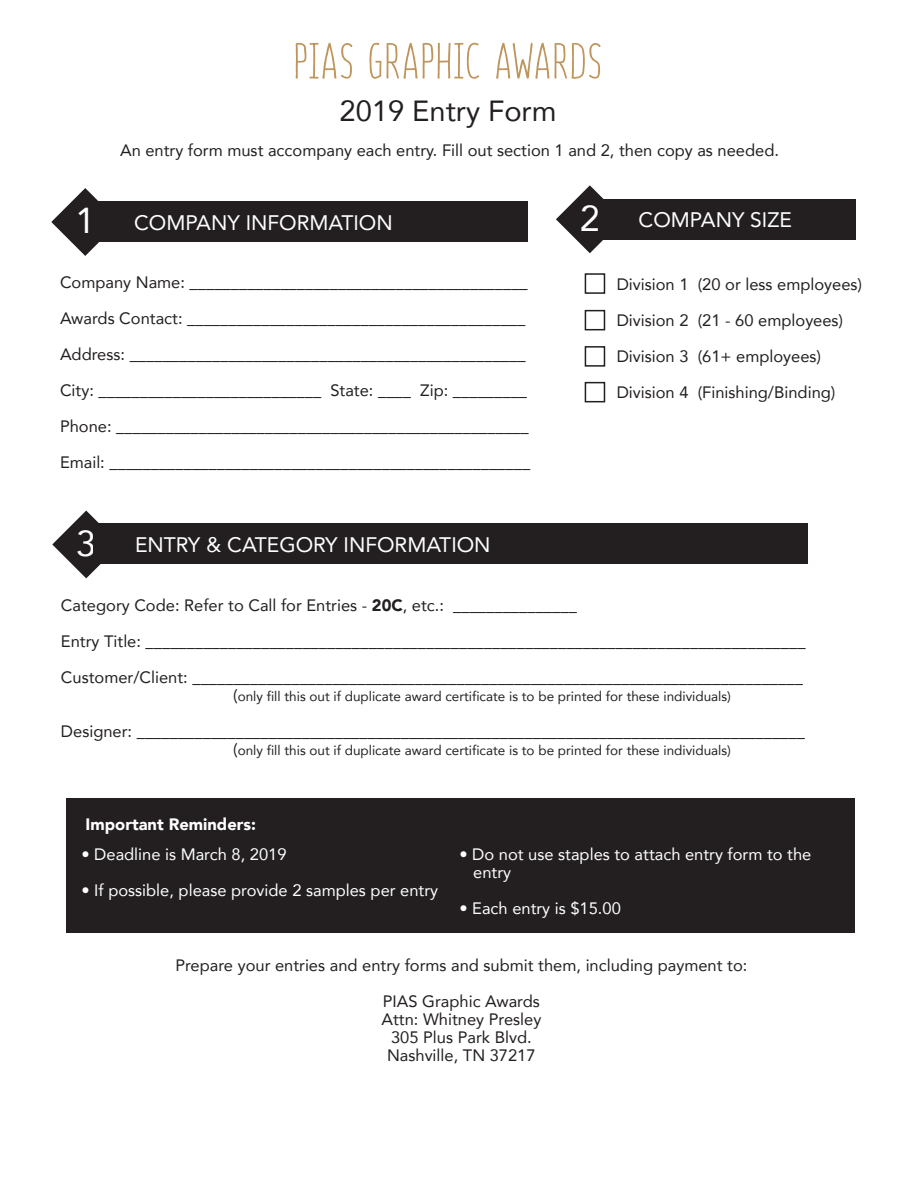
<style>
.page{position:relative;width:918px;height:1188px;background:#fff}
.page>*{position:absolute;margin:0;border:0;box-sizing:border-box;transform-origin:0 0}
.t1{font:51px "Timbra Sans";color:#be965d}
.t2{font:36px "Avenir";color:#fff}
.t3{font:29.1px "Avenir";color:#231f20}
.t4{font:21px "Avenir";color:#fff}
.t5{font:16.5px/36px "Avenir";color:#231f20}
.t6{font:16.5px/18px "Avenir";color:#fff}
.t7{font:900 16.5px "Avenir";color:#fff}
.t8{font:13.5px "Avenir";color:#231f20}
.s1{font-size:36px}
.s2{font-weight:900}
.s3{font-size:16.5px}
</style>
<div class="page">
<svg style="left:51px;top:188px;width:48px;height:68px"></svg>
<div style="left:93px;top:201px;width:435px;height:41px;background:#231f20"></div>
<svg style="left:556px;top:185px;width:48px;height:68px"></svg>
<div style="left:601px;top:199px;width:254px;height:41px;background:#231f20"></div>
<div style="left:585px;top:273px;width:20px;height:21px;border:2px solid #231f20"></div>
<div style="left:585px;top:310px;width:20px;height:20px;border:2px solid #231f20"></div>
<div style="left:585px;top:346px;width:20px;height:21px;border:2px solid #231f20"></div>
<div style="left:585px;top:382px;width:20px;height:20px;border:2px solid #231f20"></div>
<svg style="left:52px;top:511px;width:68px;height:67px"></svg>
<div style="left:94px;top:524px;width:714px;height:40px;background:#231f20"></div>
<div style="left:67px;top:798px;width:788px;height:135px;background:#231f20"></div>
<h1 class="t1" style="left:293px;top:35px;width:311px">PIAS GRAPHIC AWARDS</h1>
<h3 class="t3" style="left:340px;top:87px;width:219px">2019 Entry Form</h3>
<p class="t5" style="left:120px;top:132px;width:660px">An entry form must accompany each entry. Fill out section 1 and 2, then copy as needed.</p>
<p class="t4" style="left:75px;top:205px;width:319px"><span class="s1">1</span> COMPANY INFORMATION</p>
<p class="t5" style="left:60px;top:264px;width:472px">Company Name: _________________________________________ Awards Contact: _________________________________________ Address: ________________________________________________ City: ___________________________ State: ____ Zip: _________ Phone: __________________________________________________ Email: ___________________________________________________</p>
<p class="t4" style="left:76px;top:528px;width:416px"><span class="s1">3</span> ENTRY &amp; CATEGORY INFORMATION</p>
<h2 class="t2" style="left:580px;top:189px;width:22px">2</h2>
<p class="t4" style="left:639px;top:203px;width:155px">COMPANY SIZE</p>
<p class="t5" style="left:617px;top:266px;width:247px">Division 1 (20 or less employees)<br>Division 2 (21 - 60 employees)<br>Division 3 (61+ employees)<br>Division 4 (Finishing/Binding)</p>
<p class="t5" style="left:61px;top:587px;width:746px">Category Code: Refer to Call for Entries - <span class="s2">20C</span>, etc.: _______________<br>Entry Title: ________________________________________________________________________________<br>Customer/Client: __________________________________________________________________________</p>
<p class="t8" style="left:233px;top:685px;width:499px"><span class="s3">(</span>only fill this out if duplicate award certificate is to be printed for these individuals)</p>
<p class="t5" style="left:61px;top:713px;width:746px">Designer: _________________________________________________________________________________</p>
<p class="t8" style="left:233px;top:739px;width:499px"><span class="s3">(</span>only fill this out if duplicate award certificate is to be printed for these individuals)</p>
<p class="t7" style="left:86px;top:810px;width:172px">Important Reminders:</p>
<p class="t6" style="left:81px;top:845px;width:207px">• Deadline is March 8, 2019</p>
<p class="t6" style="left:473px;top:845px;width:340px;text-indent:-14px">• Do not use staples to attach entry form to the entry</p>
<p class="t6" style="left:81px;top:881px;width:358px">• If possible, please provide 2 samples per entry</p>
<p class="t6" style="left:459px;top:899px;width:163px">• Each entry is $15.00</p>
<p class="t5" style="left:175px;top:947px;width:574px;text-align:center">Prepare your entries and entry forms and submit them, including payment to:<br>PIAS Graphic Awards</p>
<p class="t5" style="left:381px;top:1010px;width:161px;line-height:18px;text-align:center">Attn: Whitney Presley<br>305 Plus Park Blvd.<br>Nashville, TN 37217</p>
</div>
